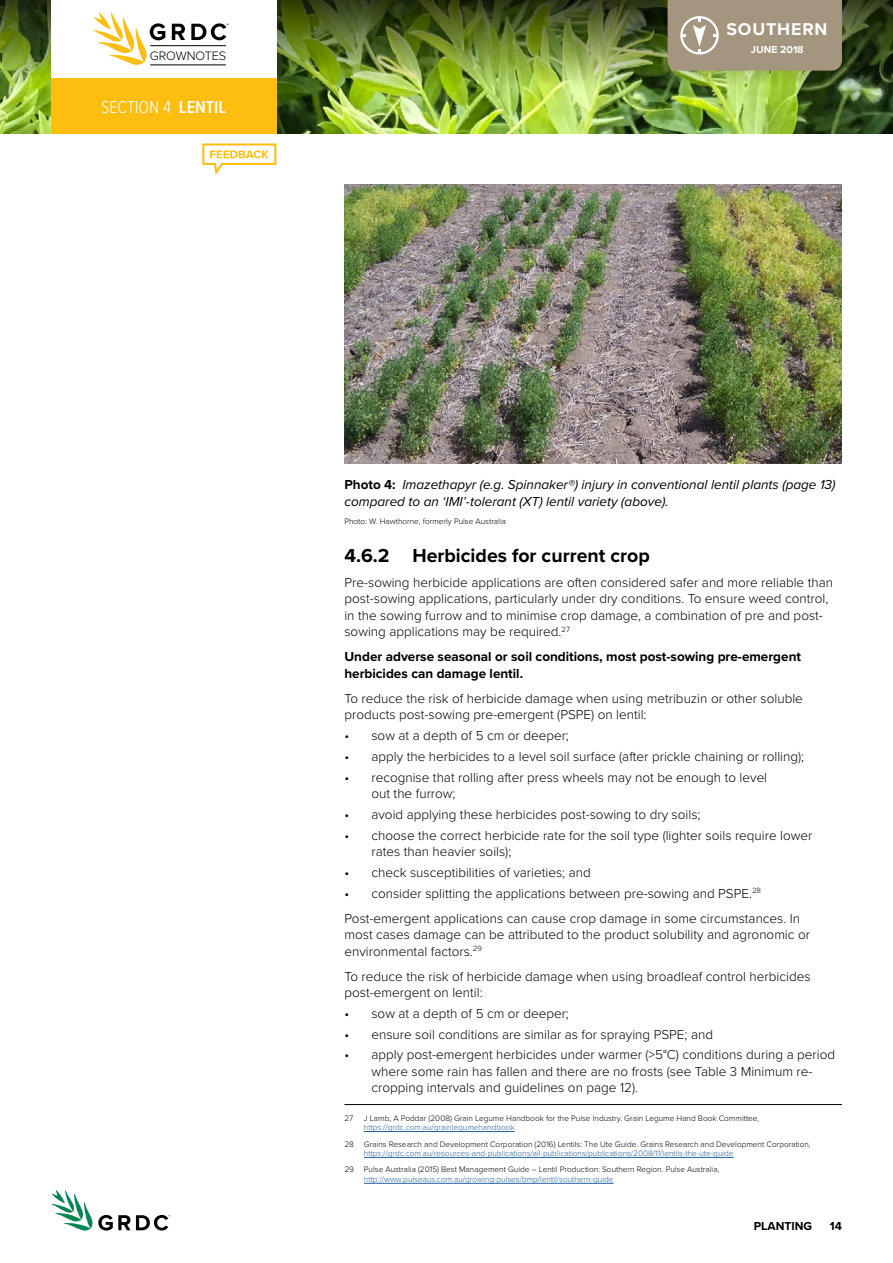
<style>
.page{position:relative;width:893px;height:1263px;background:#fff}
.page>*{position:absolute;margin:0;border:0;box-sizing:border-box;transform-origin:0 0}
.t1{font:700 19.5px "Proxima Nova";color:#000}
.t2{font:300 18px "Proxima Nova Cond";color:#fff}
.t3{font:700 17.7px "Proxima Nova";letter-spacing:.05em;color:#fff}
.t4{font:300 13.5px/16.5px "Proxima Nova";color:#000}
.t5{font:italic 13.5px/16.5px "Proxima Nova";color:#000}
.t6{font:700 13.5px/16.5px "Proxima Nova";color:#000}
.t7{font:300 12.75px "Proxima Nova";letter-spacing:-.01em;color:#000}
.t8{font:700 12px "Proxima Nova";color:#000}
.t9{font:700 10.5px "Proxima Nova";color:#fff}
.t10{font:300 8.25px "Proxima Nova";color:#000}
.t11{font:300 8.25px "Proxima Nova";color:#215e9e}
.s1{font-weight:600}
.s2{font-weight:700;font-style:normal}
</style>
<div class="page">
<img style="left:0;top:117px;width:893px;height:16px">
<img style="left:0;top:0;width:893px;height:117px">
<svg style="left:51px;top:1190px;width:119px;height:41px"></svg>
<div style="left:51px;top:0;width:225px;height:81px;background:#fff"></div>
<div style="left:51px;top:78px;width:225px;height:55px;background:#febe10"></div>
<hr style="left:150px;top:45px;width:76px;height:1px;background:#000">
<hr style="left:150px;top:65px;width:76px;height:1px;background:#000">
<svg style="left:93px;top:12px;width:72px;height:53px"></svg>
<svg style="left:172px;top:24px;width:13px;height:16px"></svg>
<svg style="left:191px;top:23px;width:38px;height:17px"></svg>
<div style="left:668px;top:0;width:174px;height:71px;background:#a4967e"></div>
<hr style="left:344px;top:1104px;width:498px;height:1px;background:#000">
<hr style="left:364px;top:1131px;width:151px;height:1px;background:#215e9e">
<hr style="left:364px;top:1157px;width:370px;height:1px;background:#215e9e">
<hr style="left:364px;top:1183px;width:249px;height:1px;background:#215e9e">
<img style="left:344px;top:185px;width:498px;height:278px">
<svg style="left:202px;top:143px;width:74px;height:32px"></svg>
<p class="t7" style="left:150px;top:48px;width:78px">GROWNOTES</p>
<h2 class="t2" style="left:101px;top:94px;width:125px">SECTION 4 <span class="s1">Lentil</span></h2>
<h3 class="t3" style="left:726px;top:19px;width:103px">SOUTHERN</h3>
<p class="t9" style="left:751px;top:41px;width:54px">June 2018</p>
<p class="t5" style="left:344px;top:476px;width:492px"><span class="s2">Photo 4:</span> Imazethapyr (e.g. Spinnaker®) injury in conventional lentil plants (page 13) compared to an ‘IMI’-tolerant (XT) lentil variety (above).</p>
<p class="t10" style="left:344px;top:515px;width:163px">Photo: W. Hawthorne, formerly Pulse Australia</p>
<h1 class="t1" style="left:344px;top:541px;width:307px">4.6.2 Herbicides for current crop</h1>
<p class="t4" style="left:344px;top:573px;width:490px">Pre-sowing herbicide applications are often considered safer and more reliable than post-sowing applications, particularly under dry conditions. To ensure weed control, in the sowing furrow and to minimise crop damage, a combination of pre and post&shy;sowing applications may be required.<sup>27</sup></p>
<p class="t6" style="left:344px;top:648px;width:458px">Under adverse seasonal or soil conditions, most post-sowing pre-emergent herbicides can damage lentil.</p>
<p class="t4" style="left:344px;top:689px;width:460px">To reduce the risk of herbicide damage when using metribuzin or other soluble products post-sowing pre-emergent (PSPE) on lentil:</p>
<p class="t4" style="left:344px;top:727px;width:226px">• sow at a depth of 5 cm or deeper;</p>
<p class="t4" style="left:344px;top:747px;width:461px">• apply the herbicides to a level soil surface (after prickle chaining or rolling);</p>
<p class="t4" style="left:371px;top:768px;width:397px;text-indent:-27px">• recognise that rolling after press wheels may not be enough to level out the furrow;</p>
<p class="t4" style="left:344px;top:805px;width:358px">• avoid applying these herbicides post-sowing to dry soils;</p>
<p class="t4" style="left:371px;top:826px;width:443px;text-indent:-27px">• choose the correct herbicide rate for the soil type (lighter soils require lower rates than heavier soils);</p>
<p class="t4" style="left:344px;top:863px;width:248px">• check susceptibilities of varieties; and</p>
<p class="t4" style="left:344px;top:880px;width:457px;line-height:25px">• consider splitting the applications between pre-sowing and PSPE.<sup>28<br></sup>Post-emergent applications can cause crop damage in some circumstances. In</p>
<p class="t4" style="left:344px;top:926px;width:467px">most cases damage can be attributed to the product solubility and agronomic or environmental factors.<sup>29</sup></p>
<p class="t4" style="left:344px;top:967px;width:468px">To reduce the risk of herbicide damage when using broadleaf control herbicides post-emergent on lentil:</p>
<p class="t4" style="left:344px;top:1004px;width:226px">• sow at a depth of 5 cm or deeper;</p>
<p class="t4" style="left:344px;top:1025px;width:370px">• ensure soil conditions are similar as for spraying PSPE; and</p>
<p class="t4" style="left:371px;top:1046px;width:465px;text-indent:-27px">• apply post-emergent herbicides under warmer (&gt;5°C) conditions during a period where some rain has fallen and there are no frosts (see Table 3 Minimum re&shy;cropping intervals and guidelines on page 12).</p>
<p class="t10" style="left:344px;top:1112px;width:10px">27</p>
<p class="t10" style="left:364px;top:1112px;width:397px">J Lamb, A Poddar (2008) Grain Legume Handbook for the Pulse Industry. Grain Legume Hand Book Committee,</p>
<p class="t11" style="left:364px;top:1121px;width:152px">https://grdc.com.au/grainlegumehandbook</p>
<p class="t10" style="left:344px;top:1138px;width:468px">28 Grains Research and Development Corporation (2016) Lentils: The Ute Guide. Grains Research and Development Corporation,</p>
<p class="t11" style="left:364px;top:1147px;width:371px">https://grdc.com.au/resources-and-publications/all-publications/publications/2008/11/lentils-the-ute-guide</p>
<p class="t10" style="left:344px;top:1163px;width:377px">29 Pulse Australia (2015) Best Management Guide – Lentil Production: Southern Region. Pulse Australia,</p>
<p class="t11" style="left:364px;top:1173px;width:251px">http://www.pulseaus.com.au/growing-pulses/bmp/lentil/southern-guide</p>
<p class="t8" style="left:754px;top:1217px;width:60px">planting</p>
<p class="t8" style="left:830px;top:1217px;width:14px">14</p>
</div>
